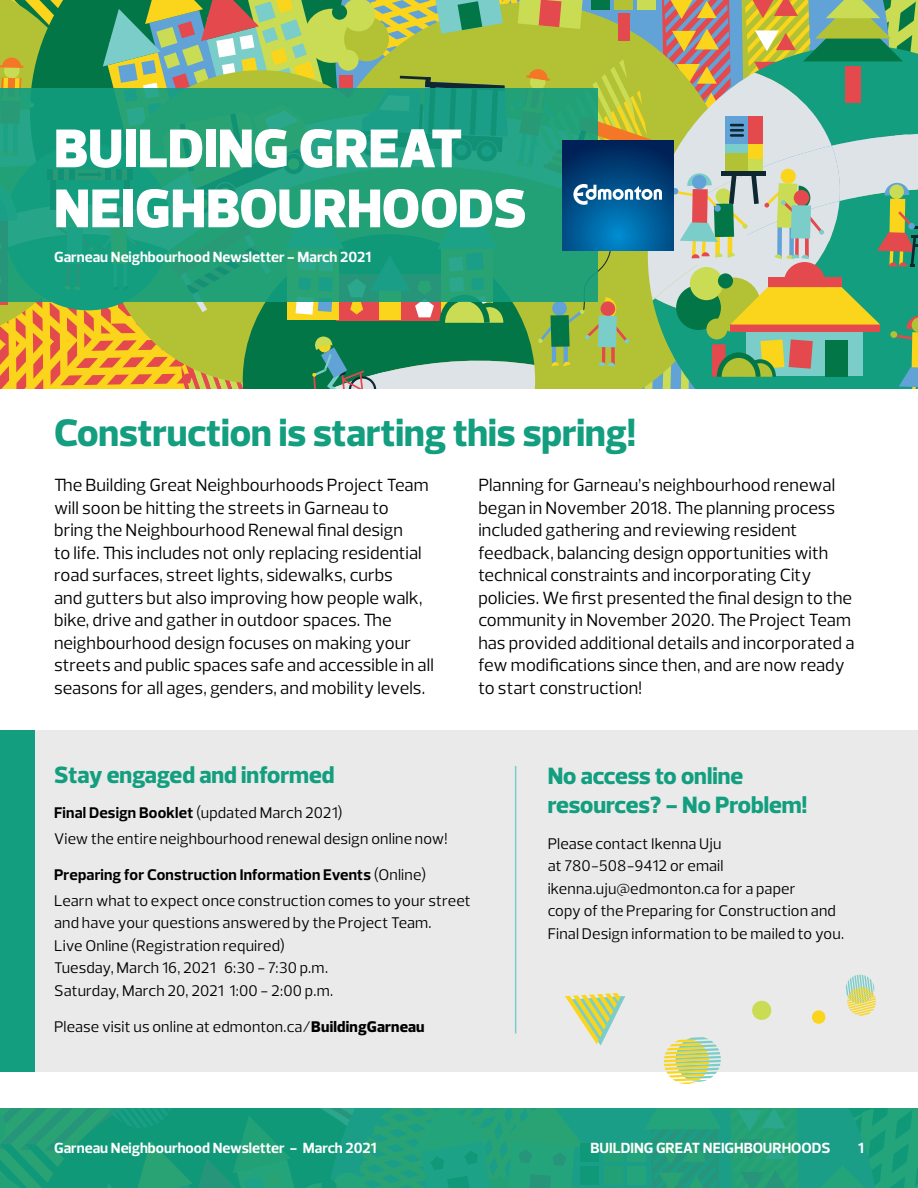
<style>
.page{position:relative;width:918px;height:1188px;background:#fff}
.page>*{position:absolute;margin:0;border:0;box-sizing:border-box;transform-origin:0 0}
.t1{font:900 55.5px/60px "Prelo";color:#fff}
.t2{font:800 39px "Prelo";color:#129e7f}
.t3{font:800 24px/28.5px "Prelo";color:#129e7f}
.t4{font:18px/22.5px "Prelo";letter-spacing:.005em;color:#000}
.t5{font:15.75px/22.5px "Prelo";letter-spacing:.01em;color:#000}
.t6{font:700 15px "Prelo";color:#fff}
.s1{font-weight:700}
.s2{font-weight:800}
</style>
<div class="page">
<div style="left:35px;top:730px;width:883px;height:342px;background:#e9eae9"></div>
<div style="left:0;top:730px;width:35px;height:342px;background:#129e7f"></div>
<hr style="left:515px;top:766px;width:1px;height:268px;background:#7acdc8">
<div style="left:0;top:1108px;width:918px;height:80px;background:linear-gradient(to bottom,#1d9e7d,#1e9e7b)"></div>
<svg style="left:752px;top:1000px;width:20px;height:20px"></svg>
<svg style="left:846px;top:975px;width:30px;height:41px"></svg>
<svg style="left:812px;top:1010px;width:14px;height:14px"></svg>
<svg style="left:664px;top:1037px;width:57px;height:47px"></svg>
<svg style="left:565px;top:993px;width:60px;height:53px"></svg>
<svg style="left:0;top:0;width:918px;height:389px;background:#65a671"></svg>
<h1 class="t1" style="left:54px;top:119px;width:474px">BUILDING GREAT<br>NEIGHBOURHOODS</h1>
<p class="t6" style="left:54px;top:248px;width:319px">Garneau Neighbourhood Newsletter - March 2021</p>
<h2 class="t2" style="left:54px;top:409px;width:583px">Construction is starting this spring!</h2>
<p class="t4" style="left:54px;top:474px;width:381px">The Building Great Neighbourhoods Project Team will soon be hitting the streets in Garneau to<br>bring the Neighbourhood Renewal final design<br>to life. This includes not only replacing residential road surfaces, street lights, sidewalks, curbs<br>and gutters but also improving how people walk, bike, drive and gather in outdoor spaces. The neighbourhood design focuses on making your streets and public spaces safe and accessible in all seasons for all ages, genders, and mobility levels.</p>
<p class="t4" style="left:478px;top:474px;width:378px">Planning for Garneau’s neighbourhood renewal began in November 2018. The planning process included gathering and reviewing resident feedback, balancing design opportunities with technical constraints and incorporating City policies. We first presented the final design to the community in November 2020. The Project Team has provided additional details and incorporated a few modifications since then, and are now ready to start construction!</p>
<h3 class="t3" style="left:54px;top:760px;width:282px">Stay engaged and informed</h3>
<p class="t5" style="left:54px;top:800px;width:395px;line-height:25.8px"><span class="s1">Final Design Booklet</span> (updated March 2021)<br>View the entire neighbourhood renewal design online now!</p>
<p class="t5" style="left:54px;top:862px;width:418px;line-height:25.8px"><span class="s1">Preparing for Construction Information Events</span> (Online)<br>Learn what to expect once construction comes to your street</p>
<p class="t5" style="left:54px;top:912px;width:379px">and have your questions answered by the Project Team.<br>Live Online (Registration required)<br>Tuesday, March 16, 2021 6:30 - 7:30 p.m.<br>Saturday, March 20, 2021 1:00 - 2:00 p.m.</p>
<p class="t5" style="left:54px;top:1015px;width:372px">Please visit us online at edmonton.ca/<span class="s2">BuildingGarneau</span></p>
<h3 class="t3" style="left:548px;top:762px;width:261px">No access to online resources? - No Problem!</h3>
<p class="t5" style="left:548px;top:832px;width:298px">Please contact Ikenna Uju<br>at 780-508-9412 or email ikenna.uju@edmonton.ca for a paper<br>copy of the Preparing for Construction and Final Design information to be mailed to you.</p>
<p class="t6" style="left:54px;top:1139px;width:324px">Garneau Neighbourhood Newsletter - March 2021</p>
<p class="t6" style="left:590px;top:1139px;width:241px">BUILDING GREAT NEIGHBOURHOODS</p>
<p class="t6" style="left:858px;top:1139px;width:7px">1</p>
</div>
